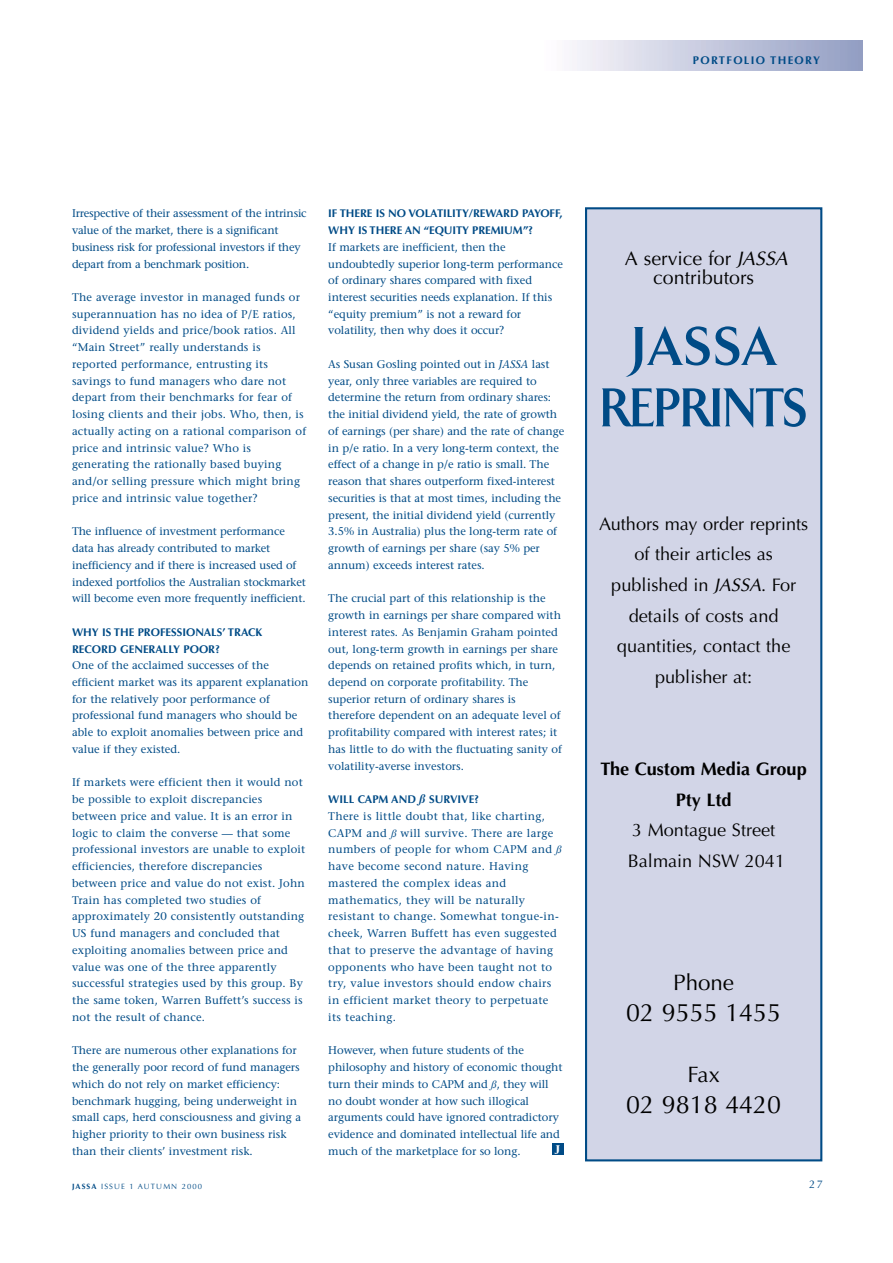
<style>
.page{position:relative;width:893px;height:1263px;background:#fff}
.page>*{position:absolute;margin:0;border:0;box-sizing:border-box;transform-origin:0 0}
.t1{font:700 55.8px/61.3px "TF Arrow";color:#004b86;text-align:center}
.t2{font:25.05px "Optima";color:#000}
.t3{font:22.35px "Optima";color:#000}
.t4{font:19.5px/19.5px "Optima";color:#000;text-align:center}
.t5{font:18.15px/30.8px "Optima";color:#000;text-align:center}
.t6{font:700 18.15px/30.8px "Optima";color:#000;text-align:center}
.t7{font:11.1px/16.8px "Stone Serif";color:#004b86}
.t8{font:11.1px/16.8px "Stone Serif";letter-spacing:.03em;color:#004b86}
.t9{font:700 11.1px/16.8px "Optima";color:#004b86}
.t10{font:700 11.1px "Optima";letter-spacing:.115em;color:#004b86}
.t11{font:11.1px "Optima";color:#004b86}
.t12{font:700 9.6px "Stone Serif";color:#fff}
.t13{font:7.65px "Optima";letter-spacing:.14em;color:#004b86}
.s1{font-style:italic}
.s2{font-family:"Times";font-style:italic;font-size:12.6px}
.s3{font-family:"Times";font-style:italic}
.s4{font-weight:700}
</style>
<div class="page">
<div style="left:552px;top:1144px;width:11px;height:11px;background:#004b86"></div>
<svg style="left:572px;top:41px;width:291px;height:29px;background:#c3c8dd"></svg>
<div style="left:586px;top:208px;width:235px;height:952px;background:#d2d5e7"></div>
<div style="left:585px;top:207px;width:237px;height:954px;border:2px solid #004b86"></div>
<p class="t10" style="left:693px;top:56px;width:128px">PORTFOLIO THEORY</p>
<p class="t7" style="left:72px;top:206px;width:236px">Irrespective of their assessment of the intrinsic value of the market, there is a significant business risk for professional investors if they depart from a benchmark position.</p>
<p class="t7" style="left:72px;top:290px;width:236px">The average investor in managed funds or superannuation has no idea of P/E ratios, dividend yields and price/book ratios. All “Main Street” really understands is reported performance, entrusting its savings to fund managers who dare not depart from their benchmarks for fear of losing clients and their jobs. Who, then, is actually acting on a rational comparison of price and intrinsic value? Who is generating the rationally based buying and/or selling pressure which might bring price and intrinsic value together?</p>
<p class="t7" style="left:72px;top:524px;width:235px">The influence of investment performance data has already contributed to market inefficiency and if there is increased used of indexed portfolios the Australian stockmarket will become even more frequently inefficient.</p>
<p class="t9" style="left:72px;top:625px;width:192px">WHY IS THE PROFESSIONALS’ TRACK<br>RECORD GENERALLY POOR?</p>
<p class="t7" style="left:72px;top:658px;width:238px">One of the acclaimed successes of the efficient market was its apparent explanation for the relatively poor performance of professional fund managers who should be able to exploit anomalies between price and value if they existed.</p>
<p class="t7" style="left:72px;top:775px;width:235px">If markets were efficient then it would not be possible to exploit discrepancies between price and value. It is an error in logic to claim the converse — that some professional investors are unable to exploit efficiencies, therefore discrepancies between price and value do not exist. John Train has completed two studies of approximately 20 consistently outstanding US fund managers and concluded that exploiting anomalies between price and value was one of the three apparently successful strategies used by this group. By the same token, Warren Buffett’s success is not the result of chance.</p>
<p class="t7" style="left:72px;top:1043px;width:230px">There are numerous other explanations for the generally poor record of fund managers which do not rely on market efficiency: benchmark hugging, being underweight in small caps, herd consciousness and giving a higher priority to their own business risk than their clients’ investment risk.</p>
<p class="t9" style="left:328px;top:206px;width:236px">IF THERE IS NO VOLATILITY/REWARD PAYOFF,<br>WHY IS THERE AN “EQUITY PREMIUM”?</p>
<p class="t7" style="left:328px;top:240px;width:236px">If markets are inefficient, then the undoubtedly superior long-term performance of ordinary shares compared with fixed interest securities needs explanation. If this “equity premium” is not a reward for volatility, then why does it occur?</p>
<p class="t7" style="left:328px;top:357px;width:237px">As Susan Gosling pointed out in <span class="s1">JASSA</span> last year, only three variables are required to determine the return from ordinary shares: the initial dividend yield, the rate of growth of earnings (per share) and the rate of change in p/e ratio. In a very long-term context, the effect of a change in p/e ratio is small. The reason that shares outperform fixed-interest securities is that at most times, including the present, the initial dividend yield (currently 3.5% in Australia) plus the long-term rate of growth of earnings per share (say 5% per annum) exceeds interest rates.</p>
<p class="t7" style="left:328px;top:591px;width:235px">The crucial part of this relationship is the growth in earnings per share compared with interest rates. As Benjamin Graham pointed out, long-term growth in earnings per share depends on retained profits which, in turn, depend on corporate profitability. The superior return of ordinary shares is therefore dependent on an adequate level of profitability compared with interest rates; it has little to do with the fluctuating sanity of volatility-averse investors.</p>
<p class="t9" style="left:328px;top:792px;width:152px">WILL CAPM AND <span class="s2">ß</span> SURVIVE?</p>
<p class="t8" style="left:328px;top:809px;width:235px">There is little doubt that, like charting, CAPM and <span class="s3">ß</span> will survive. There are large numbers of people for whom CAPM and <span class="s3">ß </span>have become second nature. Having mastered the complex ideas and mathematics, they will be naturally resistant to change. Somewhat tongue-in&shy;cheek, Warren Buffett has even suggested that to preserve the advantage of having opponents who have been taught not to try, value investors should endow chairs in efficient market theory to perpetuate its teaching.</p>
<p class="t7" style="left:328px;top:1043px;width:236px">However, when future students of the philosophy and history of economic thought turn their minds to CAPM and <span class="s3">ß</span>, they will no doubt wonder at how such illogical arguments could have ignored contradictory evidence and dominated intellectual life and much of the marketplace for so long.</p>
<p class="t12" style="left:556px;top:1145px;width:6px">J</p>
<h3 class="t4" style="left:624px;top:250px;width:164px">A service for <span class="s1">JASSA </span>contributors</h3>
<h1 class="t1" style="left:600px;top:323px;width:209px">JASSA<br>REPRINTS</h1>
<h3 class="t5" style="left:599px;top:510px;width:211px">Authors may order reprints of their articles as published in <span class="s1">JASSA</span>. For details of costs and quantities, contact the publisher at:</h3>
<h3 class="t6" style="left:600px;top:755px;width:208px">The Custom Media Group<br>Pty Ltd</h3>
<h3 class="t5" style="left:627px;top:817px;width:159px;text-align:left">3 Montague Street<br>Balmain NSW 2041</h3>
<h3 class="t3" style="left:673px;top:973px;width:62px">Phone</h3>
<h2 class="t2" style="left:626px;top:1002px;width:156px">02 9555 1455</h2>
<h3 class="t3" style="left:687px;top:1065px;width:34px">Fax</h3>
<h2 class="t2" style="left:626px;top:1094px;width:156px">02 9818 4420</h2>
<p class="t13" style="left:72px;top:1183px;width:131px"><span class="s4">JASSA</span> ISSUE 1 AUTUMN 2000</p>
<p class="t11" style="left:809px;top:1180px;width:15px">27</p>
</div>
